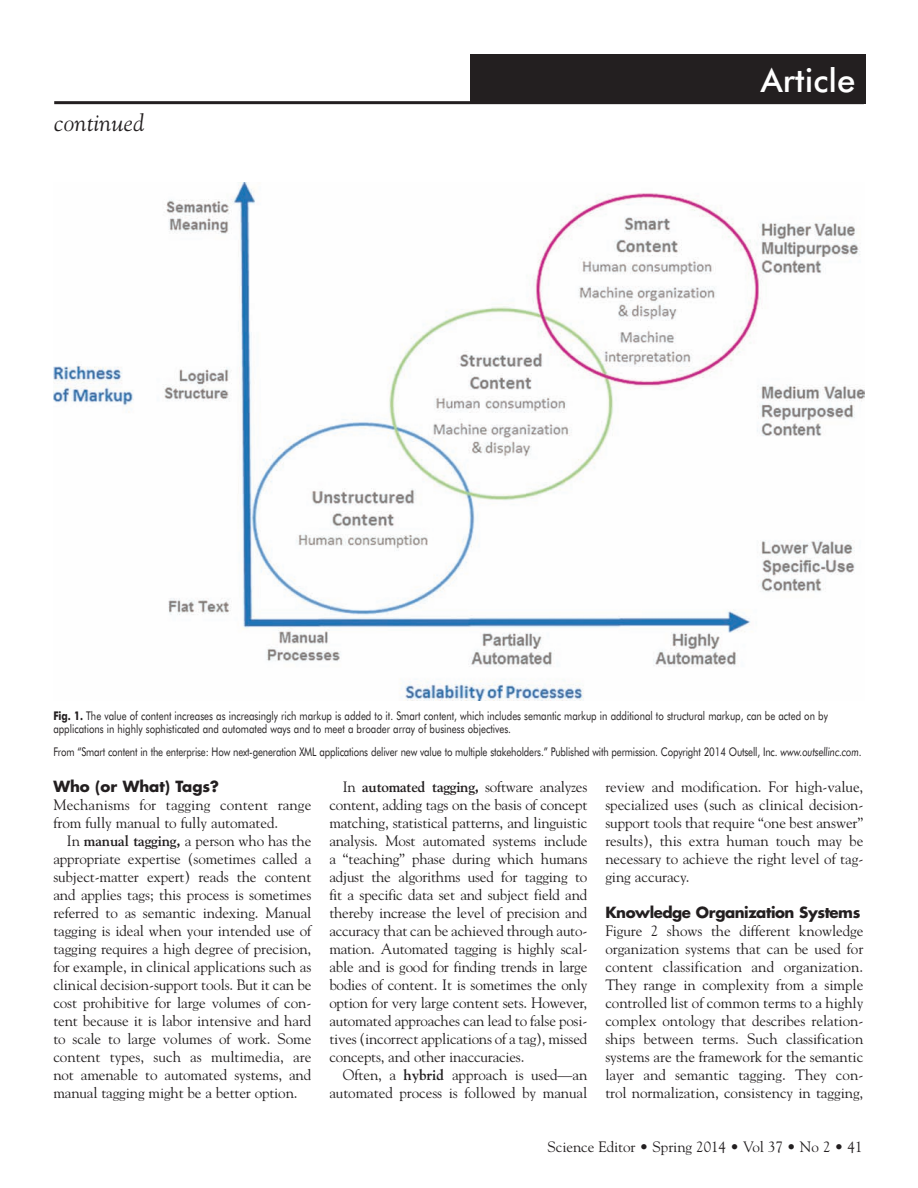
<style>
.page{position:relative;width:918px;height:1188px;background:#fff}
.page>*{position:absolute;margin:0;border:0;box-sizing:border-box;transform-origin:0 0}
.t1{font:500 33px "Futura BT";color:#fff}
.t2{font:italic 24px "Goudy";letter-spacing:.01em;color:#231f20}
.t3{font:15px/18px "Goudy";letter-spacing:-.005em;color:#231f20;text-align:justify}
.t4{font:700 15px "Futura";letter-spacing:-.03em;color:#231f20}
.t5{font:700 15px "Futura";letter-spacing:-.005em;color:#231f20}
.t6{font:12px/13.5px "Futura BT";color:#231f20;scale:.8 1}
.s1{font-weight:700}
.s2{font-style:italic}
</style>
<div class="page">
<hr style="left:54px;top:101px;width:810px;height:3px;background:#231f20">
<div style="left:470px;top:54px;width:396px;height:50px;background:#231f20"></div>
<img style="left:53px;top:182px;width:811px;height:518px">
<h2 class="t2" style="left:54px;top:112px;width:91px">continued</h2>
<h1 class="t1" style="left:761px;top:66px;width:96px">Article</h1>
<p class="t6" style="left:53px;top:710px;width:970px"><span class="s1">Fig. 1.</span> The value of content increases as increasingly rich markup is added to it. Smart content, which includes semantic markup in additional to structural markup, can be acted on by applications in highly sophisticated and automated ways and to meet a broader array of business objectives.</p>
<p class="t6" style="left:53px;top:746px;width:1012px">From “Smart content in the enterprise: How next-generation XML applications deliver new value to multiple stakeholders.” Published with permission. Copyright 2014 Outsell, Inc. <span class="s2">www.outsellinc.com</span>.</p>
<p class="t5" style="left:53px;top:779px;width:167px">Who (or What) Tags?</p>
<p class="t3" style="left:53px;top:796px;width:260px">Mechanisms for tagging content range from fully manual to fully automated.</p>
<p class="t3" style="left:53px;top:832px;width:260px;text-indent:14px">In <span class="s1">manual tagging,</span> a person who has the appropriate expertise (sometimes called a subject-matter expert) reads the content and applies tags; this process is sometimes referred to as semantic indexing. Manual tagging is ideal when your intended use of tagging requires a high degree of precision, for example, in clinical applications such as clinical decision-support tools. But it can be cost prohibitive for large volumes of con&shy;tent because it is labor intensive and hard to scale to large volumes of work. Some content types, such as multimedia, are not amenable to automated systems, and manual tagging might be a better option.</p>
<p class="t3" style="left:329px;top:779px;width:260px;text-indent:14px">In <span class="s1">automated tagging,</span> software analyzes content, adding tags on the basis of concept matching, statistical patterns, and linguistic analysis. Most automated systems include a “teaching” phase during which humans adjust the algorithms used for tagging to fit a specific data set and subject field and thereby increase the level of precision and accuracy that can be achieved through auto&shy;mation. Automated tagging is highly scal&shy;able and is good for finding trends in large bodies of content. It is sometimes the only option for very large content sets. However, automated approaches can lead to false posi&shy;tives (incorrect applications of a tag), missed concepts, and other inaccuracies.</p>
<p class="t3" style="left:329px;top:1067px;width:260px;text-align:right">Often, a <span class="s1">hybrid</span> approach is used—an automated process is followed by manual</p>
<p class="t3" style="left:605px;top:779px;width:260px">review and modification. For high-value, specialized uses (such as clinical decision&shy;support tools that require “one best answer” results), this extra human touch may be necessary to achieve the right level of tag&shy;ging accuracy.</p>
<p class="t4" style="left:605px;top:905px;width:257px">Knowledge Organization Systems</p>
<p class="t3" style="left:605px;top:923px;width:260px">Figure 2 shows the different knowledge organization systems that can be used for content classification and organization.<br>They range in complexity from a simple controlled list of common terms to a highly complex ontology that describes relation&shy;ships between terms. Such classification systems are the framework for the semantic layer and semantic tagging. They con&shy;trol normalization, consistency in tagging,</p>
<p class="t3" style="left:547px;top:1138px;width:317px">Science Editor • Spring 2014 • Vol 37 • No 2 • 41</p>
</div>
